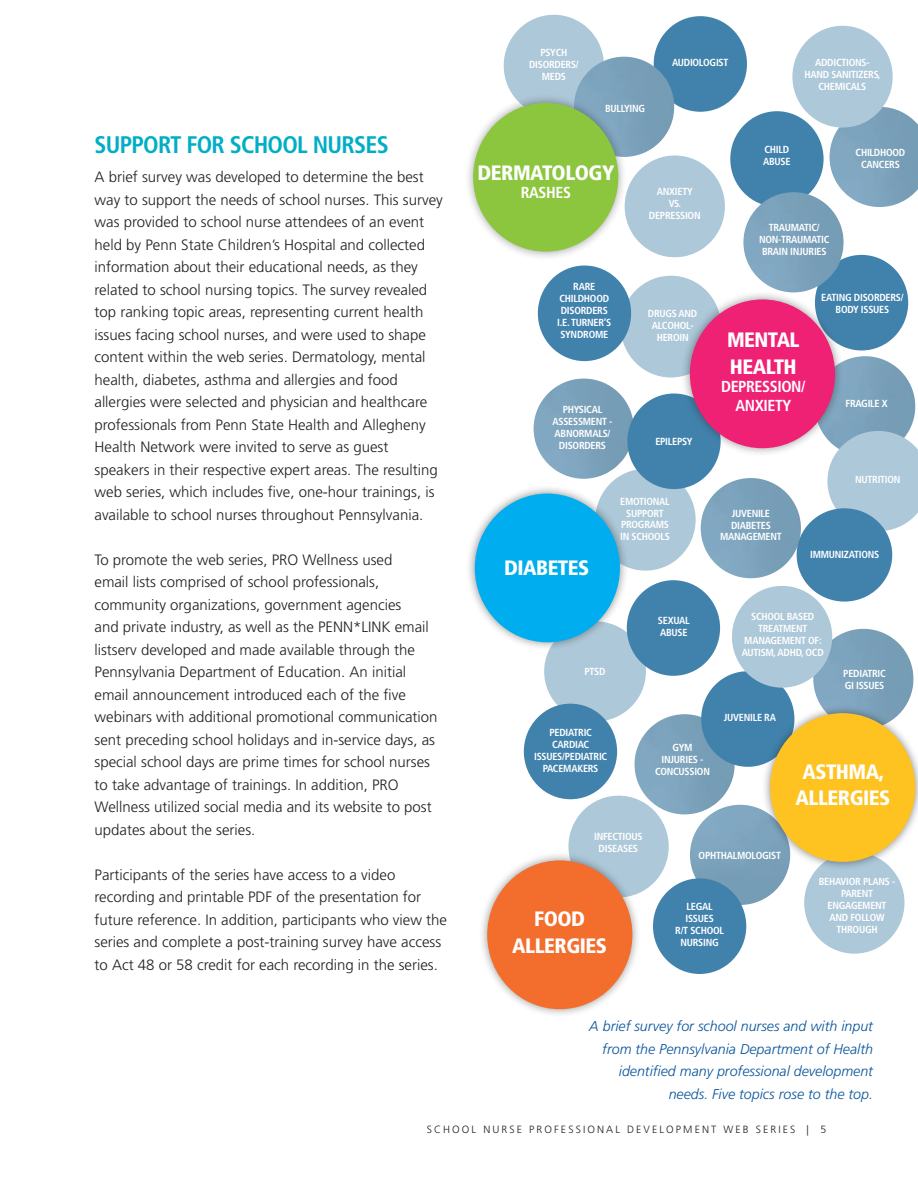
<style>
.page{position:relative;width:918px;height:1188px;background:#fff}
.page>*{position:absolute;margin:0;border:0;box-sizing:border-box;transform-origin:0 0}
.t1{font:700 condensed 24px "Frutiger LT Std";letter-spacing:-.03em;color:#00aec5}
.t2{font:900 condensed 20.85px/26.7px "Frutiger LT Std";letter-spacing:-.025em;color:#fff;text-align:center}
.t3{font:700 condensed 15.9px/18.6px "Frutiger LT Std";letter-spacing:-.025em;color:#fff;text-align:center}
.t4{font:300 15px/22.5px "Frutiger LT Std";color:#231f20}
.t5{font:italic 300 14.25px/22.5px "Frutiger LT Std";color:#07549c;text-align:right}
.t6{font:300 10.5px "Frutiger LT Std";letter-spacing:.2em;color:#231f20}
.t7{font:700 condensed 10.2px/12px "Frutiger LT Std";letter-spacing:-.025em;color:#fff;text-align:center}
</style>
<div class="page">
<div style="left:813px;top:629px;width:101px;height:100px;background:#7aa1ba;border-radius:50px"></div>
<div style="left:690px;top:805px;width:100px;height:100px;background:#7da4bd;border-radius:50px"></div>
<div style="left:544px;top:621px;width:102px;height:101px;background:#adc8d9;border-radius:50%"></div>
<div style="left:635px;top:714px;width:100px;height:100px;background:#7ca3bd;border-radius:50px"></div>
<div style="left:701px;top:671px;width:93px;height:96px;background:#4182ad;border-radius:50%"></div>
<div style="left:534px;top:379px;width:100px;height:100px;background:#7ba3bc;border-radius:50px"></div>
<img style="left:830px;top:107px;width:88px;height:100px">
<div style="left:792px;top:26px;width:101px;height:102px;background:#adc8d9;border-radius:50%"></div>
<div style="left:730px;top:111px;width:94px;height:96px;background:#4182ad;border-radius:50%"></div>
<div style="left:621px;top:276px;width:100px;height:102px;background:#adc8d9;border-radius:50%"></div>
<div style="left:815px;top:255px;width:93px;height:95px;background:#4182ad;border-radius:50%"></div>
<div style="left:701px;top:478px;width:100px;height:100px;background:#7ba2bc;border-radius:50px"></div>
<div style="left:568px;top:796px;width:101px;height:101px;background:#adc8d9;border-radius:50%"></div>
<div style="left:743px;top:192px;width:101px;height:100px;background:#7ba2bc;border-radius:50px"></div>
<div style="left:815px;top:356px;width:100px;height:100px;background:#7aa0b9;border-radius:50px"></div>
<div style="left:595px;top:469px;width:101px;height:102px;background:#adc8d9;border-radius:50%"></div>
<div style="left:478px;top:851px;width:164px;height:167px;background:#231f20;opacity:.47"></div>
<div style="left:487px;top:860px;width:145px;height:149px;background:#f36e2d;border-radius:50%"></div>
<svg style="left:827px;top:431px;width:91px;height:100px;background:#b1cada"></svg>
<div style="left:797px;top:508px;width:95px;height:94px;background:#4182ad;border-radius:50%"></div>
<div style="left:627px;top:393px;width:94px;height:96px;background:#4182ad;border-radius:50%"></div>
<div style="left:681px;top:290px;width:163px;height:167px;background:#231f20;opacity:.46"></div>
<div style="left:690px;top:299px;width:145px;height:149px;background:#ee2174;border-radius:50%"></div>
<div style="left:654px;top:16px;width:93px;height:96px;background:#4182ad;border-radius:50%"></div>
<div style="left:625px;top:155px;width:100px;height:102px;background:#adc8d9;border-radius:50%"></div>
<div style="left:538px;top:266px;width:93px;height:95px;background:#4182ad;border-radius:50%"></div>
<div style="left:504px;top:15px;width:100px;height:102px;background:#adc8d9;border-radius:50%"></div>
<div style="left:653px;top:878px;width:93px;height:96px;background:#4182ad;border-radius:50%"></div>
<div style="left:524px;top:704px;width:93px;height:95px;background:#4182ad;border-radius:50%"></div>
<div style="left:804px;top:852px;width:101px;height:102px;background:#adc8d9;border-radius:50%"></div>
<div style="left:627px;top:580px;width:93px;height:96px;background:#4182ad;border-radius:50%"></div>
<div style="left:761px;top:704px;width:157px;height:167px;background:#231f20;opacity:.54"></div>
<div style="left:770px;top:713px;width:145px;height:149px;background:#fec221;border-radius:50%"></div>
<div style="left:465px;top:484px;width:164px;height:167px;background:#231f20;opacity:.49"></div>
<div style="left:475px;top:494px;width:145px;height:148px;background:#00aeef;border-radius:50%"></div>
<div style="left:732px;top:586px;width:100px;height:102px;background:#adc8d9;border-radius:50%"></div>
<div style="left:574px;top:57px;width:100px;height:100px;background:#789fb7;border-radius:50px"></div>
<div style="left:464px;top:94px;width:163px;height:166px;background:#231f20;opacity:.41"></div>
<div style="left:473px;top:103px;width:145px;height:149px;background:#8bc63e;border-radius:50%"></div>
<h1 class="t1" style="left:94px;top:130px;width:296px">SUPPORT FOR SCHOOL NURSES</h1>
<p class="t4" style="left:94px;top:166px;width:350px">A brief survey was developed to determine the best way to support the needs of school nurses. This survey was provided to school nurse attendees of an event held by Penn State Children’s Hospital and collected information about their educational needs, as they related to school nursing topics. The survey revealed top ranking topic areas, representing current health issues facing school nurses, and were used to shape content within the web series. Dermatology, mental health, diabetes, asthma and allergies and food allergies were selected and physician and healthcare professionals from Penn State Health and Allegheny Health Network were invited to serve as guest speakers in their respective expert areas. The resulting web series, which includes five, one-hour trainings, is available to school nurses throughout Pennsylvania.</p>
<p class="t4" style="left:94px;top:549px;width:345px">To promote the web series, PRO Wellness used<br>email lists comprised of school professionals, community organizations, government agencies<br>and private industry, as well as the PENN*LINK email listserv developed and made available through the Pennsylvania Department of Education. An initial email announcement introduced each of the five webinars with additional promotional communication sent preceding school holidays and in-service days, as special school days are prime times for school nurses to take advantage of trainings. In addition, PRO Wellness utilized social media and its website to post updates about the series.</p>
<p class="t4" style="left:94px;top:864px;width:354px">Participants of the series have access to a video recording and printable PDF of the presentation for future reference. In addition, participants who view the series and complete a post-training survey have access to Act 48 or 58 credit for each recording in the series.</p>
<p class="t7" style="left:529px;top:46px;width:51px">PSYCH<br>DISORDERS/<br>MEDS</p>
<p class="t7" style="left:605px;top:102px;width:41px">BULLYING</p>
<p class="t7" style="left:672px;top:56px;width:58px">AUDIOLOGIST</p>
<h2 class="t2" style="left:478px;top:159px;width:138px">DERMATOLOGY</h2>
<p class="t3" style="left:521px;top:184px;width:52px">RASHES</p>
<p class="t7" style="left:649px;top:186px;width:53px">ANXIETY<br>VS.<br>DEPRESSION</p>
<p class="t7" style="left:804px;top:56px;width:78px">ADDICTIONS-<br>HAND SANITIZERS,<br>CHEMICALS</p>
<p class="t7" style="left:763px;top:143px;width:29px;text-align:left">CHILD<br>ABUSE</p>
<p class="t7" style="left:856px;top:146px;width:51px">CHILDHOOD<br>CANCERS</p>
<p class="t7" style="left:759px;top:222px;width:72px">TRAUMATIC/<br>NON-TRAUMATIC<br>BRAIN INJURIES</p>
<p class="t7" style="left:557px;top:281px;width:56px">RARE<br>CHILDHOOD<br>DISORDERS<br>I.E. TURNER’S<br>SYNDROME</p>
<p class="t7" style="left:648px;top:308px;width:51px">DRUGS AND<br>ALCOHOL-<br>HEROIN</p>
<p class="t7" style="left:553px;top:404px;width:61px">PHYSICAL<br>ASSESSMENT -<br>ABNORMALS/<br>DISORDERS</p>
<p class="t7" style="left:655px;top:436px;width:39px">EPILEPSY</p>
<h2 class="t2" style="left:504px;top:554px;width:87px">DIABETES</h2>
<p class="t7" style="left:620px;top:495px;width:51px">EMOTIONAL<br>SUPPORT<br>PROGRAMS<br>IN SCHOOLS</p>
<h2 class="t2" style="left:727px;top:326px;width:74px;text-align:left">MENTAL<br>HEALTH</h2>
<p class="t3" style="left:721px;top:378px;width:86px">DEPRESSION/<br>ANXIETY</p>
<p class="t7" style="left:821px;top:292px;width:84px">EATING DISORDERS/<br>BODY ISSUES</p>
<p class="t7" style="left:846px;top:398px;width:44px">FRAGILE X</p>
<p class="t7" style="left:720px;top:507px;width:63px">JUVENILE<br>DIABETES<br>MANAGEMENT</p>
<p class="t7" style="left:855px;top:473px;width:47px">NUTRITION</p>
<p class="t7" style="left:810px;top:548px;width:71px">IMMUNIZATIONS</p>
<p class="t7" style="left:585px;top:665px;width:23px">PTSD</p>
<p class="t7" style="left:534px;top:727px;width:75px">PEDIATRIC<br>CARDIAC<br>ISSUES/PEDIATRIC<br>PACEMAKERS</p>
<p class="t7" style="left:658px;top:615px;width:33px;text-align:left">SEXUAL<br>ABUSE</p>
<p class="t7" style="left:655px;top:741px;width:56px">GYM<br>INJURIES -<br>CONCUSSION</p>
<p class="t7" style="left:742px;top:611px;width:84px">SCHOOL BASED<br>TREATMENT<br>MANAGEMENT OF:<br>AUTISM, ADHD, OCD</p>
<p class="t7" style="left:724px;top:711px;width:54px">JUVENILE RA</p>
<p class="t7" style="left:843px;top:667px;width:44px;text-align:left">PEDIATRIC<br>GI ISSUES</p>
<h2 class="t2" style="left:796px;top:758px;width:96px">ASTHMA,<br>ALLERGIES</h2>
<p class="t7" style="left:594px;top:831px;width:50px">INFECTIOUS<br>DISEASES</p>
<h2 class="t2" style="left:512px;top:906px;width:96px">FOOD<br>ALLERGIES</h2>
<p class="t7" style="left:699px;top:850px;width:84px">OPHTHALMOLOGIST</p>
<p class="t7" style="left:675px;top:900px;width:50px">LEGAL<br>ISSUES<br>R/T SCHOOL<br>NURSING</p>
<p class="t7" style="left:819px;top:876px;width:78px">BEHAVIOR PLANS -<br>PARENT<br>ENGAGEMENT<br>AND FOLLOW<br>THROUGH</p>
<p class="t5" style="left:589px;top:1015px;width:285px">A brief survey for school nurses and with input from the Pennsylvania Department of Health identified many professional development needs. Five topics rose to the top.</p>
<p class="t6" style="left:427px;top:1123px;width:401px">SCHOOL NURSE PROFESSIONAL DEVELOPMENT WEB SERIES | 5</p>
</div>
